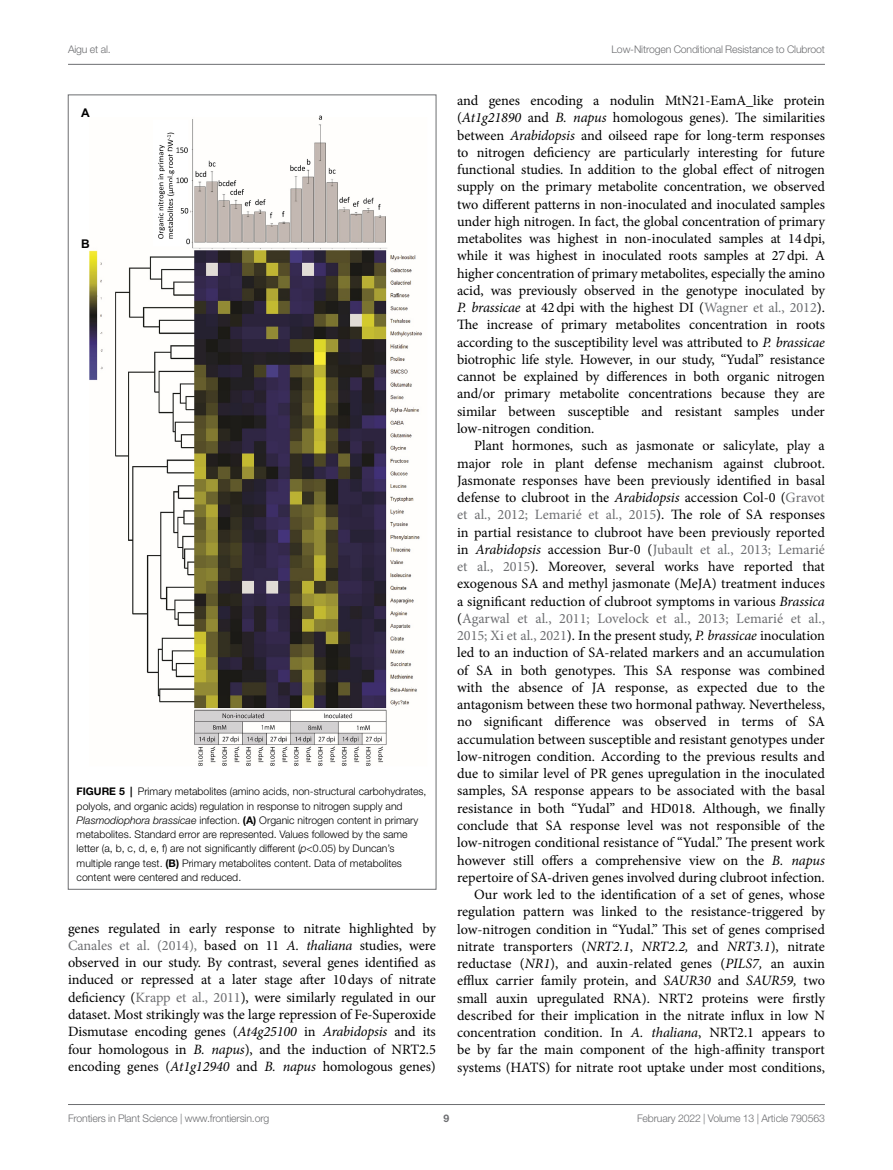
<style>
.page{position:relative;width:893px;height:1170px;background:#fff}
.page>*{position:absolute;margin:0;border:0;box-sizing:border-box;transform-origin:0 0}
.TEXT{font:14.25px/17.2px "Minion Pro";letter-spacing:-.005em;color:#000;text-align:justify}
.TEXT_FLUSH{font:14.25px/17.2px "Minion Pro";letter-spacing:-.01em;color:#000;text-align:justify}
.t1{font:700 12px "Arial";color:#000}
.FIG_LEG{font:300 10.5px/14.2px "Helvetica Neue LT Std";color:#000}
.t2{font:300 10.5px "Helvetica Neue LT Std";letter-spacing:-.015em;color:#6d6e71}
.t3{font:700 10.5px "Helvetica Neue LT Std";color:#6d6e71}
.s1{font-weight:700}
.s2{font-style:italic}
.s3{color:#6d6e71}
</style>
<div class="page">
<hr style="left:68px;top:64px;width:757px;height:1px;background:#6d6e71">
<hr style="left:68px;top:1104px;width:757px;height:1px;background:#6d6e71">
<img style="left:89px;top:115px;width:333px;height:651px">
<p class="t2" style="left:68px;top:42px;width:44px">Aigu et al.</p>
<p class="t2" style="left:611px;top:42px;width:215px">Low-Nitrogen Conditional Resistance to Clubroot</p>
<p class="t1" style="left:81px;top:104px;width:10px">A</p>
<p class="t1" style="left:81px;top:235px;width:10px">B</p>
<p class="FIG_LEG" style="left:77px;top:784px;width:351px"><span class="s1">FIGURE 5 |</span> Primary metabolites (amino acids, non-structural carbohydrates, polyols, and organic acids) regulation in response to nitrogen supply and <span class="s2">Plasmodiophora brassicae</span> infection. <span class="s1">(A)</span> Organic nitrogen content in primary metabolites. Standard error are represented. Values followed by the same letter (a, b, c, d, e, f) are not significantly different (<span class="s2">p</span>&lt;0.05) by Duncan’s multiple range test. <span class="s1">(B)</span> Primary metabolites content. Data of metabolites content were centered and reduced.</p>
<p class="TEXT_FLUSH" style="left:68px;top:919px;width:369px">genes regulated in early response to nitrate highlighted by <span class="s3">Canales et al. (2014),</span> based on 11 <span class="s2">A. thaliana</span> studies, were observed in our study. By contrast, several genes identified as induced or repressed at a later stage after 10days of nitrate deficiency (<span class="s3">Krapp et al., 2011</span>), were similarly regulated in our dataset. Most strikingly was the large repression of Fe-Superoxide Dismutase encoding genes (<span class="s2">At4g25100</span> in <span class="s2">Arabidopsis</span> and its four homologous in <span class="s2">B. napus</span>), and the induction of NRT2.5 encoding genes (<span class="s2">At1g12940</span> and <span class="s2">B. napus</span> homologous genes)</p>
<p class="TEXT_FLUSH" style="left:457px;top:92px;width:369px">and genes encoding a nodulin MtN21-EamA_like protein (<span class="s2">At1g21890</span> and <span class="s2">B. napus</span> homologous genes). The similarities between <span class="s2">Arabidopsis</span> and oilseed rape for long-term responses to nitrogen deficiency are particularly interesting for future functional studies. In addition to the global effect of nitrogen supply on the primary metabolite concentration, we observed two different patterns in non-inoculated and inoculated samples under high nitrogen. In fact, the global concentration of primary metabolites was highest in non-inoculated samples at 14dpi, while it was highest in inoculated roots samples at 27dpi. A higher concentration of primary metabolites, especially the amino acid, was previously observed in the genotype inoculated by <span class="s2">P. brassicae</span> at 42dpi with the highest DI (<span class="s3">Wagner et al., 2012</span>).<br>The increase of primary metabolites concentration in roots according to the susceptibility level was attributed to <span class="s2">P. brassicae </span>biotrophic life style. However, in our study, “Yudal” resistance cannot be explained by differences in both organic nitrogen and/or primary metabolite concentrations because they are similar between susceptible and resistant samples under low-nitrogen condition.</p>
<p class="TEXT" style="left:457px;top:437px;width:369px;text-indent:17px">Plant hormones, such as jasmonate or salicylate, play a major role in plant defense mechanism against clubroot.<br>Jasmonate responses have been previously identified in basal defense to clubroot in the <span class="s2">Arabidopsis</span> accession Col-0 (<span class="s3">Gravot et al., 2012; Lemarié et al., 2015</span>). The role of SA responses in partial resistance to clubroot have been previously reported in <span class="s2">Arabidopsis</span> accession Bur-0 (<span class="s3">Jubault et al., 2013; Lemarié et al., 2015</span>). Moreover, several works have reported that exogenous SA and methyl jasmonate (MeJA) treatment induces a significant reduction of clubroot symptoms in various <span class="s2">Brassica </span>(<span class="s3">Agarwal et al., 2011; Lovelock et al., 2013; Lemarié et al., 2015; Xi et al., 2021</span>). In the present study, <span class="s2">P. brassicae</span> inoculation led to an induction of SA-related markers and an accumulation of SA in both genotypes. This SA response was combined with the absence of JA response, as expected due to the antagonism between these two hormonal pathway. Nevertheless, no significant difference was observed in terms of SA accumulation between susceptible and resistant genotypes under low-nitrogen condition. According to the previous results and due to similar level of PR genes upregulation in the inoculated samples, SA response appears to be associated with the basal resistance in both “Yudal” and HD018. Although, we finally conclude that SA response level was not responsible of the low-nitrogen conditional resistance of “Yudal.” The present work however still offers a comprehensive view on the <span class="s2">B. napus </span>repertoire of SA-driven genes involved during clubroot infection.</p>
<p class="TEXT" style="left:457px;top:885px;width:369px;text-indent:17px">Our work led to the identification of a set of genes, whose regulation pattern was linked to the resistance-triggered by low-nitrogen condition in “Yudal.” This set of genes comprised nitrate transporters (<span class="s2">NRT2.1</span>, <span class="s2">NRT2.2,</span> and <span class="s2">NRT3.1</span>), nitrate reductase (<span class="s2">NR1</span>), and auxin-related genes (<span class="s2">PILS7,</span> an auxin efflux carrier family protein, and <span class="s2">SAUR30</span> and <span class="s2">SAUR59,</span> two small auxin upregulated RNA). NRT2 proteins were firstly described for their implication in the nitrate influx in low N concentration condition. In <span class="s2">A. thaliana</span>, NRT2.1 appears to be by far the main component of the high-affinity transport systems (HATS) for nitrate root uptake under most conditions,</p>
<p class="t2" style="left:68px;top:1111px;width:203px">Frontiers in Plant Science | www.frontiersin.org</p>
<p class="t3" style="left:444px;top:1111px;width:7px">9</p>
<p class="t2" style="left:637px;top:1111px;width:189px">February 2022 | Volume 13 | Article 790563</p>
</div>
